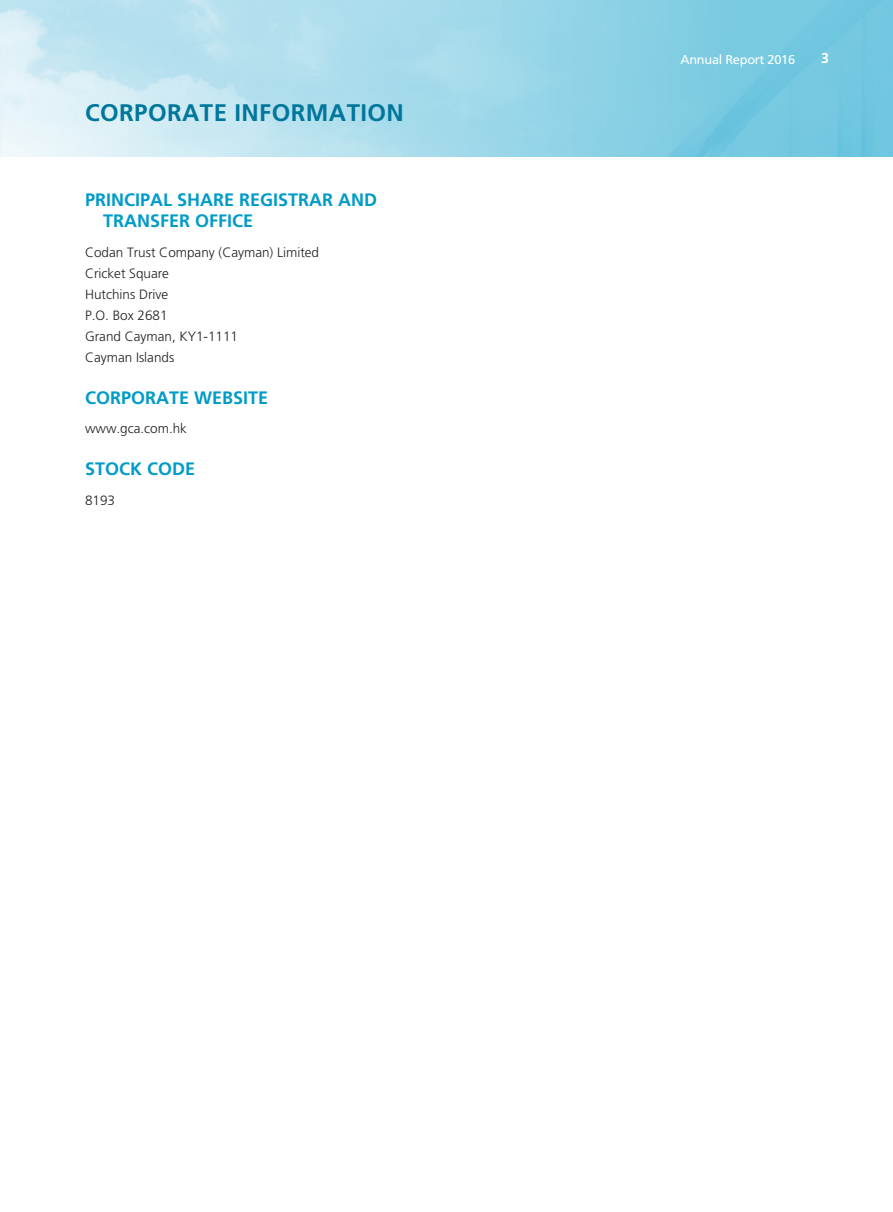
<style>
.page{position:relative;width:893px;height:1212px;background:#fff}
.page>*{position:absolute;margin:0;border:0;box-sizing:border-box;transform-origin:0 0}
.t1{font:700 24px "Frutiger LT Std";letter-spacing:.015em;color:#00779b}
._01_H1{font:700 18px/21px "Frutiger LT Std";color:#009bc8}
.t2{font:700 14.25px "Frutiger LT Std";color:#fff}
._00_txt{font:300 13.5px "Frutiger LT Std";color:#231f20}
.t3{font:12.75px "Frutiger LT Std";letter-spacing:-.02em;color:#fff}
</style>
<div class="page">
<svg style="left:0;top:0;width:893px;height:157px;background:#a1d9e9"></svg>
<p class="t1" style="left:85px;top:98px;width:320px">CORPORATE INFORMATION</p>
<p class="_01_H1" style="left:103px;top:190px;width:276px;text-indent:-18px">PRINCIPAL SHARE REGISTRAR AND<br>TRANSFER OFFICE</p>
<p class="_00_txt" style="left:85px;top:244px;width:236px">Codan Trust Company (Cayman) Limited</p>
<p class="_00_txt" style="left:85px;top:265px;width:85px">Cricket Square</p>
<p class="_00_txt" style="left:85px;top:286px;width:85px">Hutchins Drive</p>
<p class="_00_txt" style="left:85px;top:307px;width:84px">P.O. Box 2681</p>
<p class="_00_txt" style="left:85px;top:328px;width:155px">Grand Cayman, KY1-1111</p>
<p class="_00_txt" style="left:85px;top:349px;width:91px">Cayman Islands</p>
<p class="_01_H1" style="left:85px;top:387px;width:185px">CORPORATE WEBSITE</p>
<p class="_00_txt" style="left:85px;top:421px;width:104px">www.gca.com.hk</p>
<p class="_01_H1" style="left:85px;top:459px;width:112px">STOCK CODE</p>
<p class="_00_txt" style="left:85px;top:492px;width:32px">8193</p>
<p class="t3" style="left:680px;top:52px;width:116px">Annual Report 2016</p>
<p class="t2" style="left:821px;top:50px;width:9px">3</p>
</div>
